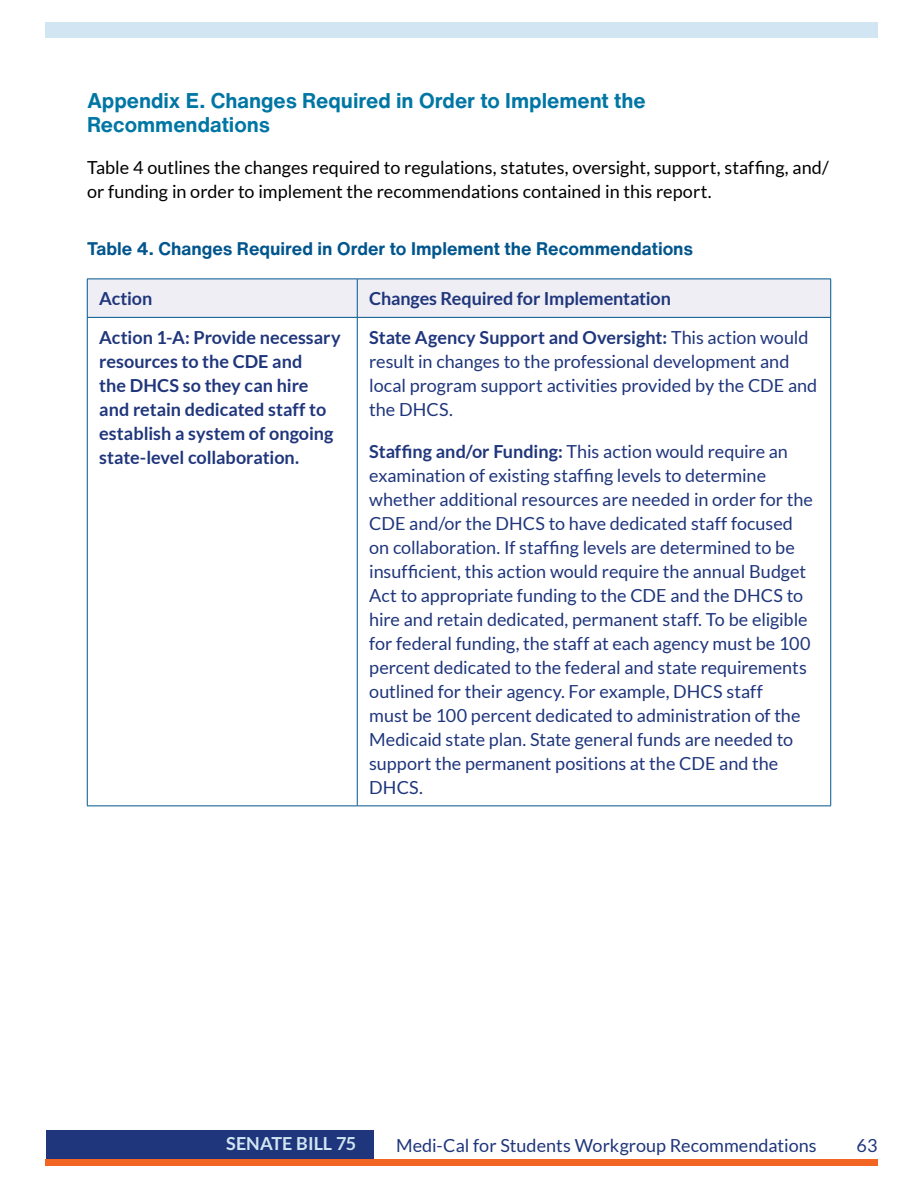
<style>
.page{position:relative;width:918px;height:1188px;background:#fff}
.page>*{position:absolute;margin:0;border:0;box-sizing:border-box;transform-origin:0 0}
.t1{font:700 21px/24px "Helvetica Now Text";color:#0076a4}
.Table_Body{font:18px/24px "Lato";color:#20367c}
.Body{font:18px/24px "Lato";color:#000}
.Table_Body-2{font:700 18px/24px "Lato";color:#20367c}
.t2{font:700 18px "Helvetica Now Text";color:#00558d}
.Table_Heads{font:700 18px "Lato";letter-spacing:-.01em;color:#20367c}
.t3{font:700 18px "Lato";color:#d1e6f2}
.s1{font-weight:700}
</style>
<div class="page">
<div style="left:45px;top:22px;width:833px;height:16px;background:#d1e6f2"></div>
<div style="left:46px;top:1130px;width:328px;height:29px;background:#20367c"></div>
<div style="left:45px;top:1159px;width:833px;height:7px;background:#f26522"></div>
<div style="left:88px;top:280px;width:742px;height:37px;background:#eeeef4"></div>
<hr style="left:357px;top:279px;width:1px;height:38px;background:#00558d">
<hr style="left:87px;top:318px;width:1px;height:488px;background:#00558d">
<hr style="left:87px;top:806px;width:270px;height:1px;background:#00558d">
<hr style="left:357px;top:318px;width:1px;height:488px;background:#00558d">
<hr style="left:830px;top:318px;width:1px;height:488px;background:#00558d">
<hr style="left:357px;top:806px;width:474px;height:1px;background:#00558d">
<hr style="left:87px;top:279px;width:270px;height:1px;background:#00558d">
<hr style="left:87px;top:279px;width:1px;height:38px;background:#00558d">
<hr style="left:357px;top:279px;width:474px;height:1px;background:#00558d">
<hr style="left:830px;top:279px;width:1px;height:38px;background:#00558d">
<hr style="left:87px;top:317px;width:270px;height:1px;background:#00558d">
<hr style="left:357px;top:317px;width:474px;height:1px;background:#00558d">
<h3 class="t1" style="left:87px;top:88px;width:560px">Appendix E. Changes Required in Order to Implement the<br>Recommendations</h3>
<p class="Body" style="left:87px;top:155px;width:743px">Table 4 outlines the changes required to regulations, statutes, oversight, support, staffing, and/ or funding in order to implement the recommendations contained in this report.</p>
<p class="t2" style="left:87px;top:236px;width:608px">Table 4. Changes Required in Order to Implement the Recommendations</p>
<p class="Table_Heads" style="left:99px;top:289px;width:54px">Action</p>
<p class="Table_Heads" style="left:369px;top:289px;width:303px">Changes Required for Implementation</p>
<p class="Table_Body-2" style="left:99px;top:325px;width:243px">Action 1-A: Provide necessary resources to the CDE and<br>the DHCS so they can hire and retain dedicated staff to establish a system of ongoing state-level collaboration.</p>
<p class="Table_Body" style="left:369px;top:325px;width:450px"><span class="s1">State Agency Support and Oversight:</span> This action would result in changes to the professional development and local program support activities provided by the CDE and the DHCS.</p>
<p class="Table_Body" style="left:369px;top:439px;width:445px"><span class="s1">Staffing and/or Funding:</span> This action would require an examination of existing staffing levels to determine whether additional resources are needed in order for the CDE and/or the DHCS to have dedicated staff focused on collaboration. If staffing levels are determined to be insufficient, this action would require the annual Budget Act to appropriate funding to the CDE and the DHCS to hire and retain dedicated, permanent staff. To be eligible for federal funding, the staff at each agency must be 100 percent dedicated to the federal and state requirements outlined for their agency. For example, DHCS staff<br>must be 100 percent dedicated to administration of the Medicaid state plan. State general funds are needed to support the permanent positions at the CDE and the DHCS.</p>
<p class="t3" style="left:226px;top:1134px;width:132px">SENATE BILL 75</p>
<p class="Table_Body" style="left:396px;top:1133px;width:422px">Medi-Cal for Students Workgroup Recommendations</p>
<p class="Table_Body" style="left:857px;top:1133px;width:22px">63</p>
</div>
